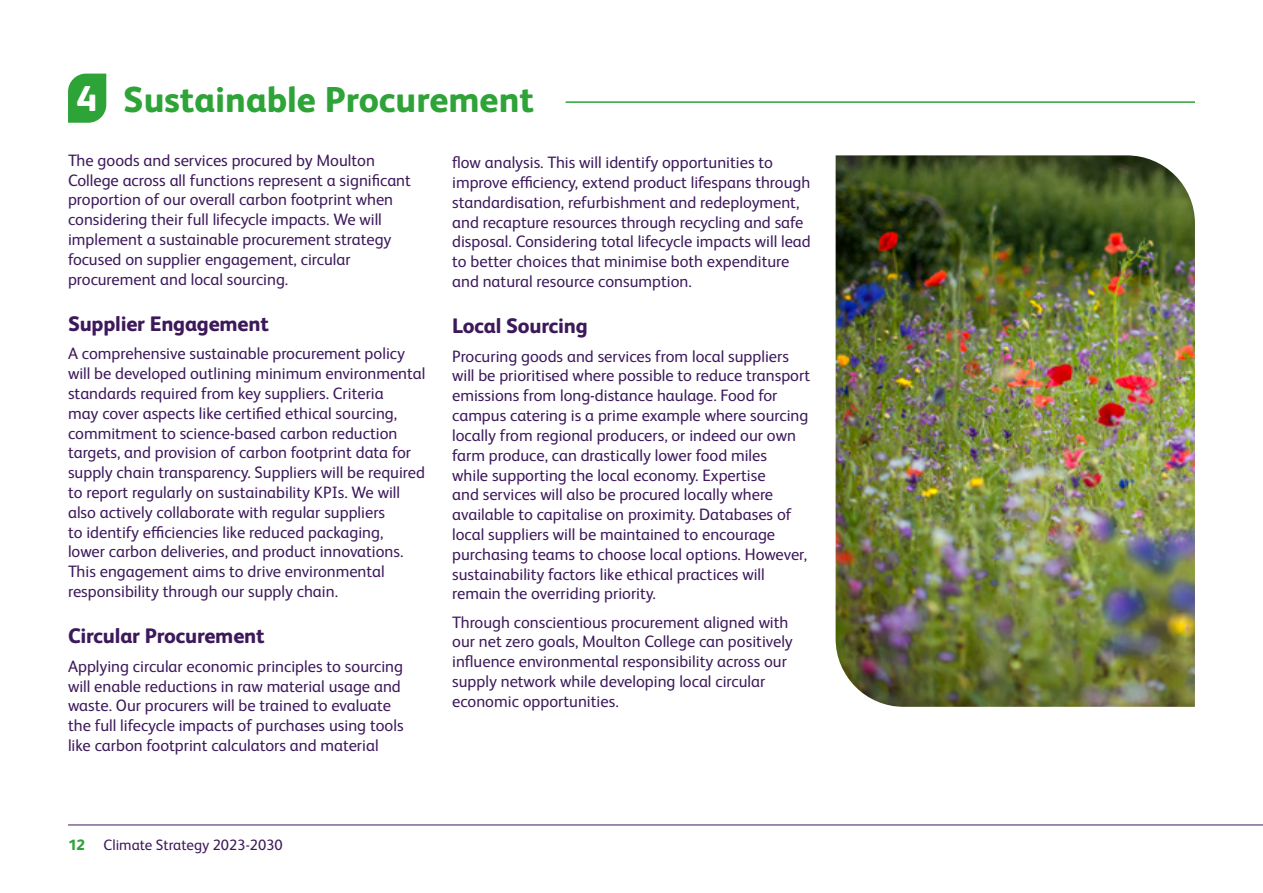
<style>
.page{position:relative;width:1263px;height:893px;background:#fff}
.page>*{position:absolute;margin:0;border:0;box-sizing:border-box;transform-origin:0 0}
.t1{font:800 36px "FS Albert Pro";color:#2ea338}
.t2{font:800 36px "FS Albert Pro";color:#fff}
.t3{font:800 21px "FS Albert Pro";letter-spacing:-.01em;color:#3d195b}
.t4{font:16.5px/19.8px "FS Albert Pro";color:#3d195b}
.t5{font:15px "FS Albert Pro";color:#3d195b}
.s1{font-weight:800;color:#2ea338}
</style>
<div class="page">
<hr style="left:68px;top:825px;width:1195px;height:1px;background:#3d195b">
<hr style="left:566px;top:101px;width:629px;height:2px;background:#2ca338">
<svg style="left:68px;top:74px;width:38px;height:49px;background:#3da947"></svg>
<img style="left:836px;top:155px;width:359px;height:552px">
<p class="t2" style="left:77px;top:70px;width:22px">4</p>
<p class="t1" style="left:123px;top:71px;width:412px">Sustainable Procurement</p>
<p class="t4" style="left:68px;top:149px;width:344px">The goods and services procured by Moulton College across all functions represent a significant proportion of our overall carbon footprint when considering their full lifecycle impacts. We will implement a sustainable procurement strategy focused on supplier engagement, circular procurement and local sourcing.</p>
<p class="t3" style="left:68px;top:307px;width:202px">Supplier Engagement</p>
<p class="t4" style="left:68px;top:343px;width:359px">A comprehensive sustainable procurement policy will be developed outlining minimum environmental standards required from key suppliers. Criteria<br>may cover aspects like certified ethical sourcing, commitment to science-based carbon reduction targets, and provision of carbon footprint data for supply chain transparency. Suppliers will be required to report regularly on sustainability KPIs. We will also actively collaborate with regular suppliers<br>to identify efficiencies like reduced packaging,<br>lower carbon deliveries, and product innovations.<br>This engagement aims to drive environmental responsibility through our supply chain.</p>
<p class="t3" style="left:68px;top:620px;width:198px">Circular Procurement</p>
<p class="t4" style="left:68px;top:655px;width:337px">Applying circular economic principles to sourcing will enable reductions in raw material usage and waste. Our procurers will be trained to evaluate the full lifecycle impacts of purchases using tools like carbon footprint calculators and material</p>
<p class="t4" style="left:452px;top:151px;width:360px">flow analysis. This will identify opportunities to improve efficiency, extend product lifespans through standardisation, refurbishment and redeployment, and recapture resources through recycling and safe disposal. Considering total lifecycle impacts will lead to better choices that minimise both expenditure and natural resource consumption.</p>
<p class="t3" style="left:452px;top:310px;width:137px">Local Sourcing</p>
<p class="t4" style="left:452px;top:345px;width:359px">Procuring goods and services from local suppliers will be prioritised where possible to reduce transport emissions from long-distance haulage. Food for campus catering is a prime example where sourcing locally from regional producers, or indeed our own farm produce, can drastically lower food miles<br>while supporting the local economy. Expertise<br>and services will also be procured locally where available to capitalise on proximity. Databases of local suppliers will be maintained to encourage purchasing teams to choose local options. However, sustainability factors like ethical practices will remain the overriding priority.</p>
<p class="t4" style="left:452px;top:611px;width:342px">Through conscientious procurement aligned with our net zero goals, Moulton College can positively influence environmental responsibility across our supply network while developing local circular economic opportunities.</p>
<p class="t5" style="left:68px;top:834px;width:216px"><span class="s1">12</span> Climate Strategy 2023-2030</p>
</div>
